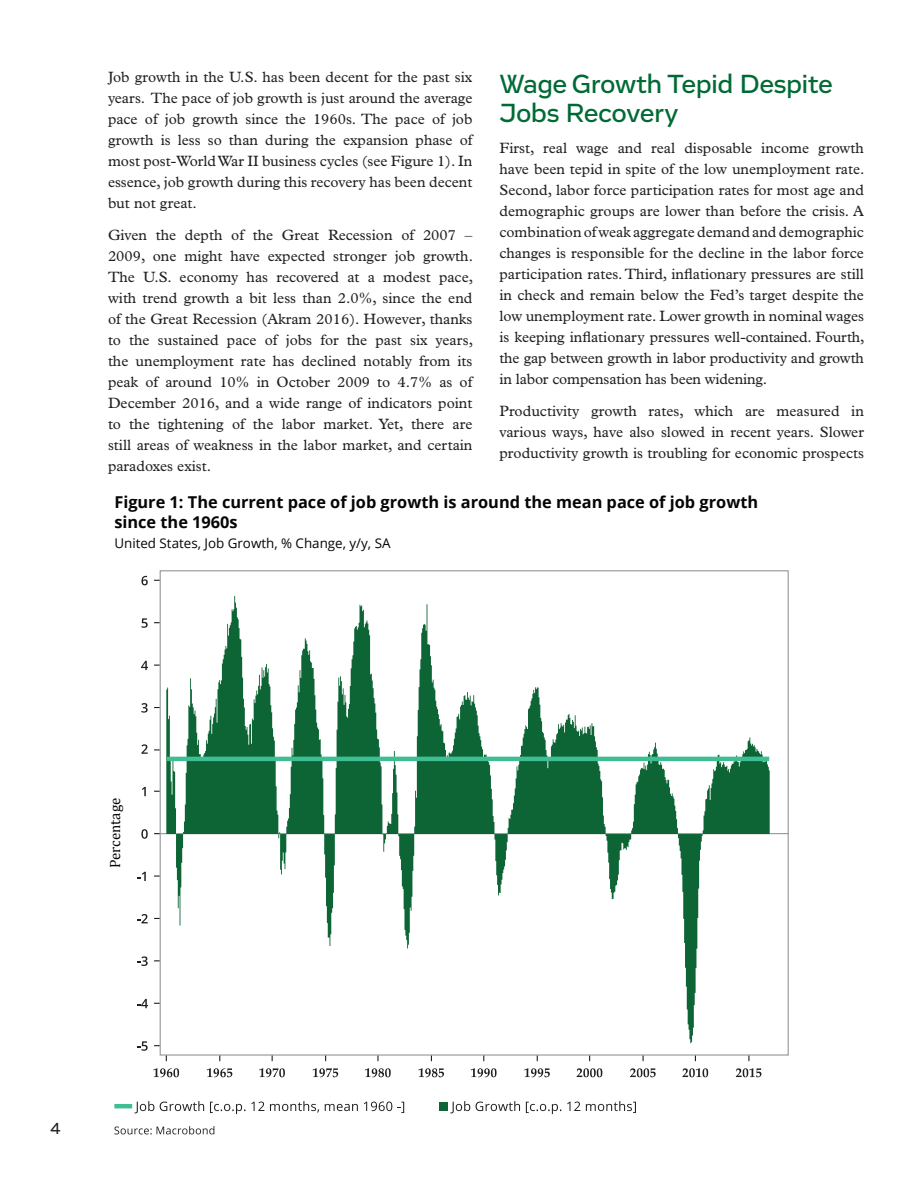
<style>
.page{position:relative;width:918px;height:1188px;background:#fff}
.page>*{position:absolute;margin:0;border:0;box-sizing:border-box;transform-origin:0 0}
.t1{font:500 27px/28.5px "Vito";color:#006a35}
.t2{font:500 16.5px "Vito";color:#231f20}
.t3{font:700 16.35px/19.6px "Open Sans";color:#050504}
.t4{font:15px/21px "Plantin MT Std";color:#231f20;text-align:justify}
.t5{font:14.85px "Cambria";color:#050504}
.t6{font:13.35px "Open Sans";color:#050504}
</style>
<div class="page">
<hr style="left:160px;top:833px;width:629px;height:1px;background:#939598">
<svg style="left:166px;top:596px;width:604px;height:447px"></svg>
<hr style="left:167px;top:757px;width:602px;height:4px;background:#3fbd93">
<svg style="left:137px;top:1041px;width:11px;height:10px"></svg>
<svg style="left:137px;top:999px;width:11px;height:9px"></svg>
<svg style="left:137px;top:956px;width:11px;height:10px"></svg>
<svg style="left:137px;top:914px;width:11px;height:9px"></svg>
<svg style="left:154px;top:875px;width:6px;height:2px"></svg>
<svg style="left:137px;top:872px;width:9px;height:9px"></svg>
<svg style="left:141px;top:829px;width:7px;height:10px"></svg>
<svg style="left:142px;top:787px;width:4px;height:9px"></svg>
<svg style="left:141px;top:744px;width:7px;height:10px"></svg>
<svg style="left:141px;top:703px;width:7px;height:10px"></svg>
<svg style="left:141px;top:661px;width:7px;height:9px"></svg>
<svg style="left:142px;top:618px;width:6px;height:10px"></svg>
<svg style="left:141px;top:576px;width:7px;height:9px"></svg>
<svg style="left:153px;top:1068px;width:26px;height:9px"></svg>
<svg style="left:207px;top:1068px;width:25px;height:9px"></svg>
<svg style="left:259px;top:1068px;width:26px;height:9px"></svg>
<svg style="left:313px;top:1068px;width:25px;height:9px"></svg>
<svg style="left:365px;top:1068px;width:26px;height:9px"></svg>
<svg style="left:419px;top:1068px;width:25px;height:9px"></svg>
<svg style="left:471px;top:1068px;width:26px;height:9px"></svg>
<svg style="left:524px;top:1068px;width:26px;height:9px"></svg>
<svg style="left:577px;top:1068px;width:25px;height:9px"></svg>
<svg style="left:630px;top:1068px;width:26px;height:9px"></svg>
<svg style="left:682px;top:1068px;width:26px;height:9px"></svg>
<svg style="left:736px;top:1068px;width:25px;height:9px"></svg>
<hr style="left:114px;top:1104px;width:18px;height:4px;background:#3fbd93">
<svg style="left:135px;top:1101px;width:269px;height:13px"></svg>
<div style="left:439px;top:1102px;width:9px;height:9px;background:#0d6535"></div>
<svg style="left:450px;top:1101px;width:186px;height:13px"></svg>
<svg style="left:114px;top:1126px;width:100px;height:9px"></svg>
<p class="t4" style="left:108px;top:67px;width:366px">Job growth in the U.S. has been decent for the past six years. The pace of job growth is just around the average pace of job growth since the 1960s. The pace of job growth is less so than during the expansion phase of most post-World War II business cycles (see Figure 1). In essence, job growth during this recovery has been decent but not great.</p>
<p class="t4" style="left:108px;top:224px;width:367px">Given the depth of the Great Recession of 2007 – 2009, one might have expected stronger job growth.<br>The U.S. economy has recovered at a modest pace, with trend growth a bit less than 2.0%, since the end of the Great Recession (Akram 2016). However, thanks to the sustained pace of jobs for the past six years, the unemployment rate has declined notably from its peak of around 10% in October 2009 to 4.7% as of December 2016, and a wide range of indicators point to the tightening of the labor market. Yet, there are still areas of weakness in the labor market, and certain paradoxes exist.</p>
<h1 class="t1" style="left:500px;top:70px;width:335px">Wage Growth Tepid Despite<br>Jobs Recovery</h1>
<p class="t4" style="left:500px;top:138px;width:367px">First, real wage and real disposable income growth have been tepid in spite of the low unemployment rate.<br>Second, labor force participation rates for most age and demographic groups are lower than before the crisis. A combination of weak aggregate demand and demographic changes is responsible for the decline in the labor force participation rates. Third, inflationary pressures are still in check and remain below the Fed’s target despite the low unemployment rate. Lower growth in nominal wages is keeping inflationary pressures well-contained. Fourth, the gap between growth in labor productivity and growth in labor compensation has been widening.</p>
<p class="t4" style="left:500px;top:400px;width:366px">Productivity growth rates, which are measured in various ways, have also slowed in recent years. Slower productivity growth is troubling for economic prospects</p>
<p class="t3" style="left:114px;top:492px;width:645px">Figure 1: The current pace of job growth is around the mean pace of job growth since the 1960s</p>
<p class="t6" style="left:114px;top:534px;width:278px">United States, Job Growth, % Change, y/y, SA</p>
<p class="t5" style="left:106px;top:868px;width:72px;rotate:-90deg">Percentage</p>
<p class="t2" style="left:50px;top:1118px;width:12px">4</p>
</div>
